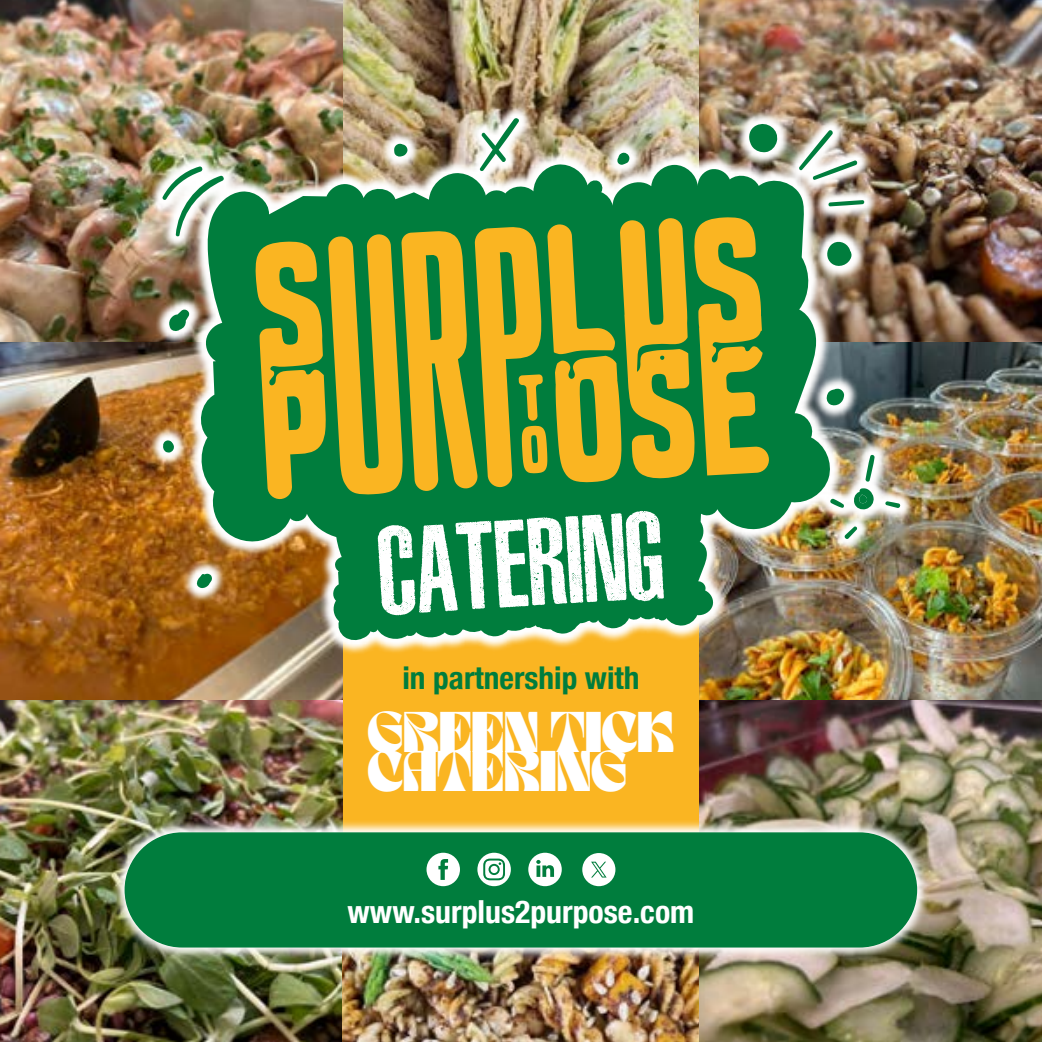
<style>
.page{position:relative;width:1042px;height:1042px;background:#fff}
.page>*{position:absolute;margin:0;border:0;box-sizing:border-box;transform-origin:0 0}
.t1{font:115.33px "ASPHALTICGRAINCONDENSEDPERSONAL";color:#fff}
.t2{font:700 40.07px/39.2px "TANBUSTER";color:#fff}
.t3{font:700 condensed 31.68px "Helvetica Neue";color:#fff}
.t4{font:700 condensed 31.32px "Helvetica Neue";color:#007d3d}
</style>
<div class="page">
<div style="left:318px;top:542px;width:408px;height:308px;background:#fab522"></div>
<img style="left:0;top:0;width:342px;height:1042px">
<img style="left:342px;top:960px;width:357px;height:82px">
<img style="left:699px;top:0;width:343px;height:1042px">
<img style="left:342px;top:0;width:357px;height:103px">
<img style="left:112px;top:820px;width:818px;height:140px">
<div style="left:125px;top:833px;width:791px;height:114px;background:#007d3d;border-radius:57px"></div>
<div style="left:125px;top:832px;width:792px;height:115px;border:2px solid #007d3d;border-radius:57px"></div>
<svg style="left:426px;top:853px;width:34px;height:33px"></svg>
<svg style="left:477px;top:853px;width:34px;height:33px"></svg>
<div style="left:490px;top:866px;width:8px;height:7px;background:#fff;border-radius:50%"></div>
<svg style="left:528px;top:853px;width:34px;height:33px"></svg>
<svg style="left:582px;top:853px;width:33px;height:33px"></svg>
<img style="left:148px;top:103px;width:766px;height:552px">
<svg style="left:833px;top:239px;width:19px;height:30px"></svg>
<svg style="left:833px;top:388px;width:11px;height:18px"></svg>
<svg style="left:169px;top:307px;width:22px;height:25px"></svg>
<svg style="left:394px;top:143px;width:14px;height:14px"></svg>
<svg style="left:163px;top:440px;width:11px;height:13px"></svg>
<svg style="left:196px;top:573px;width:16px;height:15px"></svg>
<svg style="left:748px;top:120px;width:32px;height:33px"></svg>
<svg style="left:617px;top:151px;width:13px;height:12px"></svg>
<svg style="left:798px;top:129px;width:60px;height:52px"></svg>
<svg style="left:833px;top:200px;width:32px;height:6px"></svg>
<svg style="left:479px;top:117px;width:41px;height:46px"></svg>
<svg style="left:853px;top:454px;width:22px;height:56px"></svg>
<svg style="left:884px;top:501px;width:17px;height:7px"></svg>
<svg style="left:843px;top:525px;width:15px;height:15px"></svg>
<svg style="left:833px;top:498px;width:12px;height:10px"></svg>
<svg style="left:161px;top:166px;width:35px;height:71px"></svg>
<svg style="left:196px;top:163px;width:637px;height:384px;background:#799b43"></svg>
<svg style="left:500px;top:252px;width:16px;height:83px"></svg>
<svg style="left:287px;top:396px;width:14px;height:34px"></svg>
<svg style="left:659px;top:355px;width:6px;height:5px"></svg>
<svg style="left:531px;top:435px;width:7px;height:28px"></svg>
<svg style="left:426px;top:255px;width:16px;height:85px"></svg>
<svg style="left:580px;top:379px;width:17px;height:77px"></svg>
<svg style="left:331px;top:487px;width:383px;height:155px;background:#1b884a"></svg>
<h1 class="t1" style="left:373px;top:502px;width:286px;rotate:-4deg">CATERING</h1>
<p class="t4" style="left:402px;top:651px;width:239px">in partnership with</p>
<p class="t2" style="left:368px;top:715px;width:308px">GREEN TICK<br>CATERING</p>
<p class="t3" style="left:348px;top:886px;width:348px">www.surplus2purpose.com</p>
</div>
